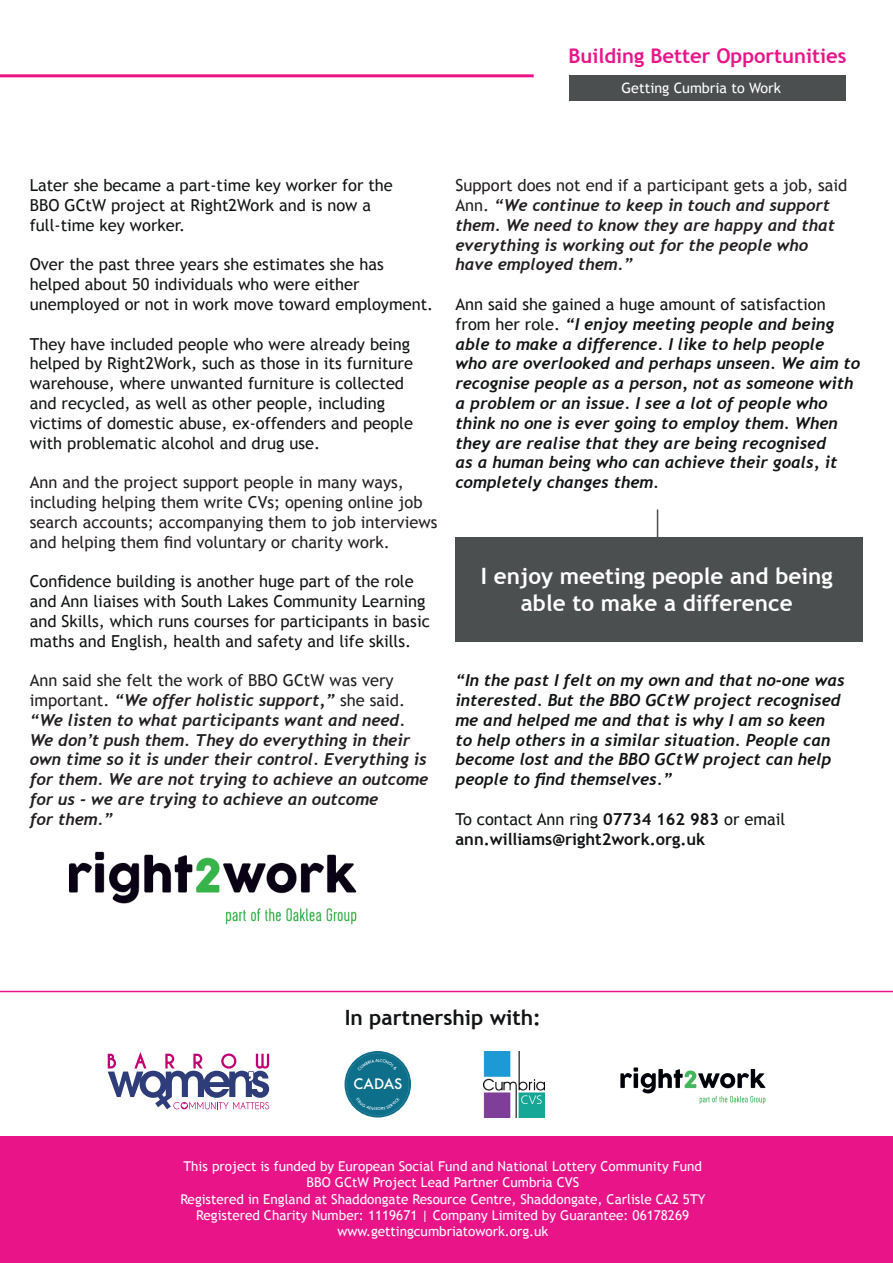
<style>
.page{position:relative;width:893px;height:1263px;background:#fff}
.page>*{position:absolute;margin:0;border:0;box-sizing:border-box;transform-origin:0 0}
.t1{font:700 22.5px/27px "Trebuchet MS";color:#fff;text-align:center}
.t2{font:700 21px "Trebuchet MS";color:#111314}
.t3{font:700 20.25px "Trebuchet MS";color:#ea1489}
.t4{font:16.5px/19.8px "Trebuchet MS";color:#111314}
.t5{font:italic 700 16.5px/19.8px "Trebuchet";color:#111314}
.t6{font:italic 700 16.5px/19.8px "Trebuchet";color:#231f20}
.t7{font:16.5px/19.8px "Trebuchet MS";color:#231f20}
.t8{font:700 16.5px "Trebuchet MS";color:#111314}
.t9{font:14.25px "Trebuchet MS";color:#fff}
.t10{font:500 14.1px "Futura";color:#fff}
.t11{font:13.5px "Trebuchet MS";color:#fff}
.s1{font-family:"Trebuchet MS";font-weight:400;font-style:normal}
.s2{font-weight:700}
</style>
<div class="page">
<hr style="left:0;top:74px;width:534px;height:3px;background:#ea1489">
<svg style="left:657px;top:509px;width:1px;height:28px"></svg>
<div style="left:455px;top:537px;width:408px;height:104px;background:#4c4f50"></div>
<img style="left:69px;top:851px;width:288px;height:74px">
<div style="left:570px;top:76px;width:276px;height:25px;background:#4c4f50"></div>
<div style="left:0;top:1136px;width:893px;height:127px;background:#ea1489"></div>
<svg style="left:108px;top:1052px;width:161px;height:57px"></svg>
<img style="left:620px;top:1067px;width:146px;height:37px">
<img style="left:483px;top:1051px;width:61px;height:67px">
<hr style="left:0;top:991px;width:893px;height:1px;background:#ea1489">
<svg style="left:346px;top:1053px;width:64px;height:63px;background:#35869d"></svg>
<p class="t3" style="left:568px;top:43px;width:280px">Building Better Opportunities</p>
<p class="t9" style="left:621px;top:79px;width:161px">Getting Cumbria to Work</p>
<p class="t4" style="left:30px;top:176px;width:365px">Later she became a part-time key worker for the</p>
<p class="t4" style="left:30px;top:195px;width:343px">BBO GCtW project at Right2Work and is now a</p>
<p class="t4" style="left:30px;top:215px;width:157px">full-time key worker.</p>
<p class="t4" style="left:30px;top:255px;width:405px">Over the past three years she estimates she has helped about 50 individuals who were either unemployed or not in work move toward employment.</p>
<p class="t4" style="left:30px;top:334px;width:385px">They have included people who were already being helped by Right2Work, such as those in its furniture warehouse, where unwanted furniture is collected</p>
<p class="t4" style="left:30px;top:393px;width:385px">and recycled, as well as other people, including victims of domestic abuse, ex-offenders and people with problematic alcohol and drug use.</p>
<p class="t7" style="left:30px;top:473px;width:409px">Ann and the project support people in many ways, including helping them write CVs; opening online job search accounts; accompanying them to job interviews and helping them find voluntary or charity work.</p>
<p class="t4" style="left:30px;top:572px;width:402px">Confidence building is another huge part of the role and Ann liaises with South Lakes Community Learning and Skills, which runs courses for participants in basic maths and English, health and safety and life skills.</p>
<p class="t6" style="left:30px;top:671px;width:377px"><span class="s1">Ann said she felt the work of BBO GCtW was very important.</span> “We offer holistic support,” <span class="s1">she said. </span>“We listen to what participants want and need.</p>
<p class="t6" style="left:30px;top:730px;width:400px">We don’t push them. They do everything in their own time so it is under their control. Everything is for them. We are not trying to achieve an outcome for us - we are trying to achieve an outcome</p>
<p class="t6" style="left:30px;top:809px;width:85px">for them.”</p>
<p class="t6" style="left:455px;top:176px;width:393px"><span class="s1">Support does not end if a participant gets a job, said Ann.</span> “We continue to keep in touch and support them. We need to know they are happy and that everything is working out for the people who</p>
<p class="t6" style="left:455px;top:255px;width:179px">have employed them.”</p>
<p class="t5" style="left:455px;top:294px;width:406px"><span class="s1">Ann said she gained a huge amount of satisfaction from her role.</span> “I enjoy meeting people and being able to make a difference. I like to help people<br>who are overlooked and perhaps unseen. We aim to recognise people as a person, not as someone with a problem or an issue. I see a lot of people who think no one is ever going to employ them. When they are realise that they are being recognised<br>as a human being who can achieve their goals, it completely changes them.</p>
<p class="t1" style="left:481px;top:562px;width:353px">I enjoy meeting people and being able to make a difference</p>
<p class="t5" style="left:455px;top:671px;width:391px">“In the past I felt on my own and that no-one was interested. But the BBO GCtW project recognised</p>
<p class="t5" style="left:455px;top:710px;width:378px">me and helped me and that is why I am so keen to help others in a similar situation. People can become lost and the BBO GCtW project can help people to find themselves.”</p>
<p class="t4" style="left:455px;top:809px;width:331px">To contact Ann ring <span class="s2">07734 162 983</span> or email</p>
<p class="t8" style="left:455px;top:828px;width:251px">ann.williams@right2work.org.uk</p>
<p class="t2" style="left:345px;top:1004px;width:198px">In partnership with:</p>
<p class="t10" style="left:353px;top:1074px;width:50px">CADAS</p>
<p class="t11" style="left:183px;top:1158px;width:520px">This project is funded by European Social Fund and National Lottery Community Fund</p>
<p class="t11" style="left:306px;top:1174px;width:274px">BBO GCtW Project Lead Partner Cumbria CVS</p>
<p class="t11" style="left:180px;top:1191px;width:527px">Registered in England at Shaddongate Resource Centre, Shaddongate, Carlisle CA2 5TY</p>
<p class="t11" style="left:196px;top:1207px;width:494px">Registered Charity Number: 1119671 | Company Limited by Guarantee: 06178269</p>
<p class="t11" style="left:337px;top:1223px;width:212px">www.gettingcumbriatowork.org.uk</p>
</div>
